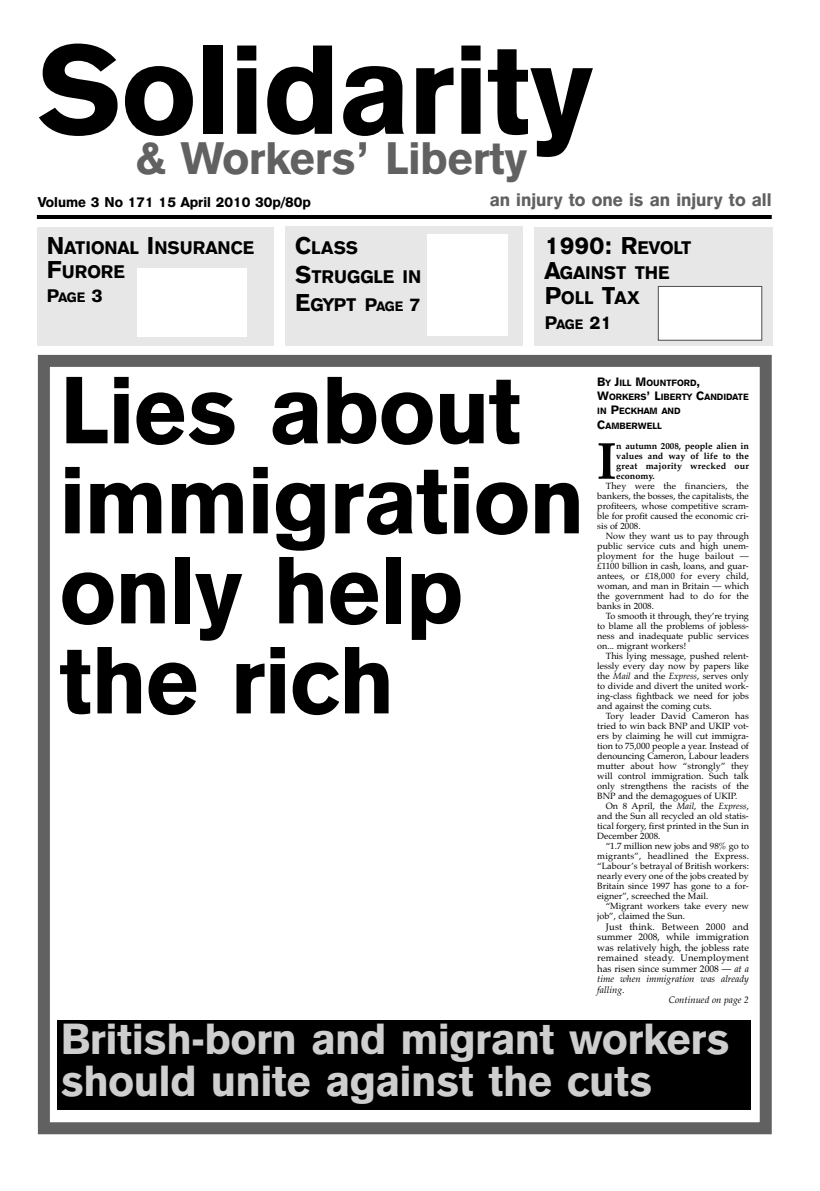
<style>
.page{position:relative;width:820px;height:1191px;background:#fff}
.page>*{position:absolute;margin:0;border:0;box-sizing:border-box;transform-origin:0 0}
.t1{font:125px "Gothic 725 BT Black A";color:#000}
.t2{font:94px/90px "Gothic 725 BT Black A";color:#000}
.t3{font:700 52.2px "Palatino";color:#000}
.t4{font:45px "Gothic 725 BT Black A";color:#616161}
.t5{font:43px/42px "Gothic 725 BT Black A";color:#cecece}
.t6{font:24px "Gothic 725 BT Black A";color:#000}
.t7{font:18px/28.8px "Gothic 725 BT Black A";color:#000}
.t8{font:18px "Gothic 725 BT Black A";color:#616161}
.t9{font:14px "Gothic 725 BT Black A";color:#000}
.t10{font:13.5px "Gothic 725 BT Black A";color:#000}
.t11{font:9.5px "Palatino";letter-spacing:.005em;color:#000}
.t12{font:italic 9.5px "Palatino";color:#000}
.t13{font:9px/10px "Palatino";color:#000;text-align:justify}
.t14{font:700 9px/10px "Palatino";color:#000;text-align:justify}
.t15{font:9px/14.4px "Gothic 725 BT Black A";color:#000}
.s1{font-size:24px}
.s2{font-size:18px}
.s3{font-size:13.5px}
.s4{font-size:12px}
.s5{font-style:italic}
.s6{font-style:normal}
</style>
<div class="page">
<div style="left:37px;top:227px;width:236px;height:119px;background:#e7e7e7"></div>
<div style="left:285px;top:227px;width:237px;height:119px;background:#e7e7e7"></div>
<div style="left:534px;top:227px;width:238px;height:119px;background:#e7e7e7"></div>
<div style="left:38px;top:355px;width:733px;height:779px;border:12px solid #616161"></div>
<hr style="left:37px;top:215px;width:734px;height:4px;background:#000">
<div style="left:658px;top:286px;width:103px;height:54px;background:#fff"></div>
<div style="left:658px;top:286px;width:103px;height:54px;border:1px solid #4d4d4d"></div>
<div style="left:57px;top:1019px;width:693px;height:90px;background:#000"></div>
<div style="left:137px;top:268px;width:109px;height:68px;background:#fff"></div>
<div style="left:427px;top:234px;width:80px;height:102px;background:#fff"></div>
<h1 class="t1" style="left:37px;top:46px;width:557px">Solidarity</h1>
<h3 class="t4" style="left:136px;top:142px;width:392px">&amp; Workers’ Liberty</h3>
<h3 class="t9" style="left:38px;top:197px;width:274px">Volume 3 No 171 15 April 2010 30p/80p</h3>
<h3 class="t8" style="left:489px;top:193px;width:283px">an injury to one is an injury to all</h3>
<h3 class="t7" style="left:47px;top:237px;width:209px;line-height:24px"><span class="s1">N</span>ATIONAL <span class="s1">I</span>NSURANCE<br><span class="s1">F</span>URORE</h3>
<h3 class="t10" style="left:47px;top:292px;width:57px"><span class="s2">P</span>AGE <span class="s2">3</span></h3>
<h3 class="t7" style="left:295px;top:234px;width:128px"><span class="s1">C</span>LASS<br><span class="s1">S</span>TRUGGLE IN<br><span class="s1">E</span>GYPT P<span class="s3">AGE</span> 7</h3>
<h3 class="t6" style="left:544px;top:237px;width:148px">1990: R<span class="s2">EVOLT</span></h3>
<h3 class="t7" style="left:544px;top:261px;width:126px;line-height:25px"><span class="s1">A</span>GAINST THE<br><span class="s1">P</span>OLL <span class="s1">T</span>AX<br>P<span class="s3">AGE</span> 21</h3>
<h2 class="t2" style="left:60px;top:373px;width:525px">Lies about immigration only help the rich</h2>
<p class="t15" style="left:597px;top:376px;width:153px"><span class="s4">B</span>Y <span class="s4">J</span>ILL <span class="s4">M</span>OUNTFORD<span class="s4">,<br>W</span>ORKERS<span class="s4">’ L</span>IBERTY <span class="s4">C</span>ANDIDATE<br>IN <span class="s4">P</span>ECKHAM AND<br><span class="s4">C</span>AMBERWELL</p>
<h3 class="t3" style="left:596px;top:430px;width:22px">I</h3>
<p class="t14" style="left:616px;top:441px;width:134px">n autumn 2008, people alien in values and way of life to the great majority wrecked our economy.</p>
<p class="t13" style="left:597px;top:481px;width:153px;text-indent:9px">They were the financiers, the bankers, the bosses, the capitalists, the profiteers, whose competitive scram&shy;ble for profit caused the economic cri&shy;sis of 2008.</p>
<p class="t13" style="left:597px;top:531px;width:153px;text-indent:9px">Now they want us to pay through public service cuts and high unem&shy;ployment for the huge bailout — £1100 billion in cash, loans, and guar&shy;antees, or £18,000 for every child, woman, and man in Britain — which the government had to do for the banks in 2008.</p>
<p class="t13" style="left:597px;top:611px;width:153px;text-indent:9px">To smooth it through, they’re trying to blame all the problems of jobless&shy;ness and inadequate public services on... migrant workers!</p>
<p class="t13" style="left:597px;top:651px;width:153px;text-indent:9px">This lying message, pushed relent&shy;lessly every day now by papers like the <span class="s5">Mail</span> and the <span class="s5">Express</span>, serves only to divide and divert the united work&shy;ing-class fightback we need for jobs and against the coming cuts.</p>
<p class="t13" style="left:597px;top:711px;width:153px;text-indent:9px">Tory leader David Cameron has tried to win back BNP and UKIP vot&shy;ers by claiming he will cut immigra&shy;tion to 75,000 people a year. Instead of denouncing Cameron, Labour leaders mutter about how “strongly” they will control immigration. Such talk only strengthens the racists of the BNP and the demagogues of UKIP.</p>
<p class="t13" style="left:597px;top:801px;width:153px;text-indent:9px">On 8 April, the <span class="s5">Mail</span>, the <span class="s5">Express</span>, and the Sun all recycled an old statis&shy;tical forgery, first printed in the Sun in December 2008.</p>
<p class="t13" style="left:597px;top:841px;width:153px;text-indent:9px">“1.7 million new jobs and 98% go to migrants”, headlined the Express. “Labour’s betrayal of British workers: nearly every one of the jobs created by Britain since 1997 has gone to a for&shy;eigner”, screeched the Mail.</p>
<p class="t13" style="left:597px;top:901px;width:153px;text-indent:9px">“Migrant workers take every new job”, claimed the Sun.</p>
<p class="t11" style="left:605px;top:920px;width:144px">Just think. Between 2000 and</p>
<p class="t11" style="left:597px;top:931px;width:153px">summer 2008, while immigration</p>
<p class="t11" style="left:597px;top:941px;width:153px">was relatively high, the jobless rate</p>
<p class="t11" style="left:597px;top:952px;width:153px">remained steady. Unemployment</p>
<p class="t11" style="left:597px;top:962px;width:153px">has risen since summer 2008 — <span class="s5">at a</span></p>
<p class="t12" style="left:597px;top:973px;width:153px">time when immigration was already</p>
<p class="t12" style="left:597px;top:983px;width:29px">falling<span class="s6">.</span></p>
<p class="t12" style="left:668px;top:994px;width:82px">Continued on page 2</p>
<h3 class="t5" style="left:61px;top:1021px;width:670px">British-born and migrant workers should unite against the cuts</h3>
</div>
